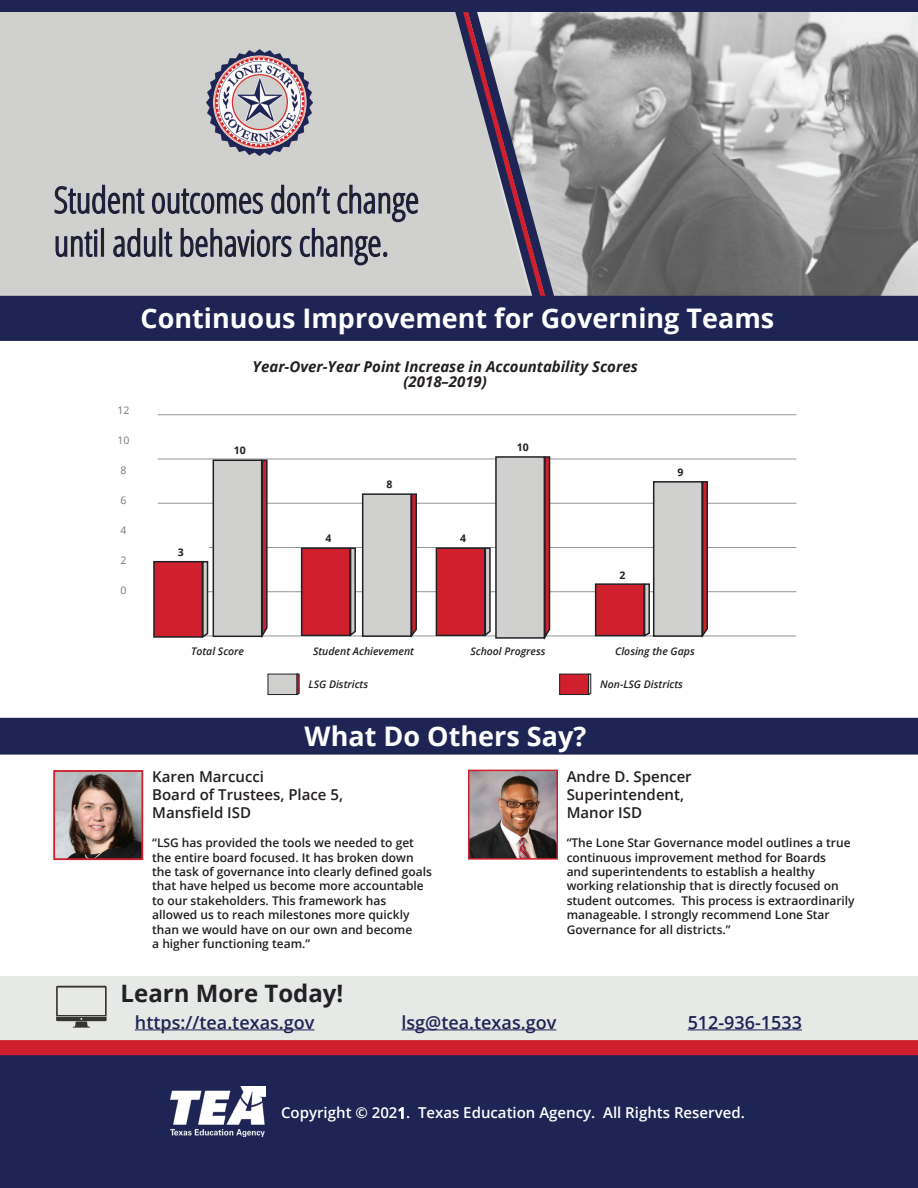
<style>
.page{position:relative;width:918px;height:1188px;background:#fff}
.page>*{position:absolute;margin:0;border:0;box-sizing:border-box;transform-origin:0 0}
.t1{font:300 36px/43.2px "Open Sans Condensed";color:#231f20}
.t2{font:700 27px "Open Sans";color:#fff}
.t3{font:700 24px "Open Sans";color:#212126}
.t4{font:600 18px "Open Sans";color:#1e2454}
.t5{font:600 15px/18px "Open Sans";color:#231f20}
.t6{font:italic 700 15px/15px "Open Sans";color:#231f20;text-align:center}
.t7{font:600 15px "Open Sans";color:#fff}
.t8{font:600 12px/14.4px "Open Sans";color:#231f20}
.t9{font:italic 600 10.5px "Open Sans";color:#231f20}
.t10{font:700 10.5px "Open Sans";color:#231f20}
.t11{font:10.5px "Open Sans";color:#76787b}
</style>
<div class="page">
<svg style="left:0;top:9px;width:918px;height:332px;background:#9d9ea5"></svg>
<img style="left:207px;top:50px;width:106px;height:105px">
<hr style="left:158px;top:414px;width:638px;height:1px;background:#939598">
<div style="left:0;top:976px;width:918px;height:63px;background:#e7e9e7"></div>
<hr style="left:158px;top:547px;width:638px;height:1px;background:#939598">
<div style="left:0;top:0;width:918px;height:9px;background:#1e2454"></div>
<hr style="left:135px;top:1029px;width:179px;height:1px;background:#1e2454">
<hr style="left:401px;top:1029px;width:155px;height:1px;background:#1e2454">
<hr style="left:688px;top:1029px;width:114px;height:1px;background:#1e2454">
<hr style="left:158px;top:503px;width:638px;height:1px;background:#939598">
<hr style="left:158px;top:636px;width:638px;height:1px;background:#939598">
<hr style="left:158px;top:459px;width:638px;height:1px;background:#939598">
<hr style="left:158px;top:591px;width:638px;height:1px;background:#939598">
<svg style="left:594px;top:481px;width:115px;height:157px"></svg>
<svg style="left:435px;top:456px;width:116px;height:184px"></svg>
<svg style="left:300px;top:493px;width:118px;height:145px"></svg>
<svg style="left:153px;top:459px;width:115px;height:179px"></svg>
<svg style="left:559px;top:673px;width:33px;height:22px"></svg>
<svg style="left:267px;top:673px;width:33px;height:22px"></svg>
<div style="left:0;top:718px;width:918px;height:37px;background:#1e2454"></div>
<img style="left:56px;top:773px;width:84px;height:84px">
<div style="left:53px;top:770px;width:90px;height:90px;border:2px solid #d0202e"></div>
<img style="left:471px;top:773px;width:84px;height:84px">
<div style="left:468px;top:770px;width:90px;height:90px;border:2px solid #d0202e"></div>
<svg style="left:73px;top:1027px;width:17px;height:1px"></svg>
<svg style="left:56px;top:986px;width:51px;height:35px"></svg>
<div style="left:0;top:1055px;width:918px;height:133px;background:#1e2454"></div>
<img style="left:171px;top:1087px;width:95px;height:49px">
<div style="left:0;top:1040px;width:918px;height:15px;background:#d0202e"></div>
<p class="t1" style="left:54px;top:177px;width:367px">Student outcomes don’t change until adult behaviors change.</p>
<p class="t11" style="left:117px;top:403px;width:14px">12</p>
<p class="t11" style="left:117px;top:433px;width:14px">10</p>
<p class="t11" style="left:120px;top:463px;width:8px">8</p>
<p class="t11" style="left:120px;top:493px;width:8px">6</p>
<p class="t11" style="left:120px;top:523px;width:8px">4</p>
<p class="t11" style="left:120px;top:553px;width:8px">2</p>
<p class="t11" style="left:120px;top:583px;width:8px">0</p>
<p class="t2" style="left:141px;top:299px;width:635px">Continuous Improvement for Governing Teams</p>
<h1 class="t6" style="left:253px;top:359px;width:387px">Year-Over-Year Point Increase in Accountability Scores (2018–2019)</h1>
<p class="t10" style="left:178px;top:545px;width:7px">3</p>
<p class="t10" style="left:234px;top:443px;width:13px">10</p>
<p class="t10" style="left:325px;top:531px;width:7px">4</p>
<p class="t10" style="left:386px;top:477px;width:7px">8</p>
<p class="t10" style="left:460px;top:531px;width:7px">4</p>
<p class="t10" style="left:517px;top:440px;width:13px">10</p>
<p class="t10" style="left:619px;top:568px;width:7px">2</p>
<p class="t10" style="left:677px;top:465px;width:7px">9</p>
<p class="t9" style="left:191px;top:644px;width:55px">Total Score</p>
<p class="t9" style="left:313px;top:644px;width:103px">Student Achievement</p>
<p class="t9" style="left:470px;top:644px;width:77px">School Progress</p>
<p class="t9" style="left:615px;top:644px;width:81px">Closing the Gaps</p>
<p class="t9" style="left:308px;top:677px;width:61px">LSG Districts</p>
<p class="t9" style="left:600px;top:677px;width:84px">Non-LSG Districts</p>
<p class="t2" style="left:305px;top:717px;width:283px">What Do Others Say?</p>
<p class="t5" style="left:152px;top:768px;width:192px">Karen Marcucci<br>Board of Trustees, Place 5,</p>
<h1 class="t5" style="left:152px;top:804px;width:100px">Mansfield ISD</h1>
<p class="t8" style="left:152px;top:835px;width:263px">“LSG has provided the tools we needed to get</p>
<p class="t8" style="left:152px;top:850px;width:281px">the entire board focused. It has broken down the task of governance into clearly defined goals</p>
<p class="t8" style="left:152px;top:879px;width:273px">that have helped us become more accountable</p>
<p class="t8" style="left:152px;top:893px;width:259px">to our stakeholders. This framework has allowed us to reach milestones more quickly</p>
<p class="t8" style="left:152px;top:922px;width:262px">than we would have on our own and become a higher functioning team.”</p>
<h2 class="t3" style="left:121px;top:977px;width:224px">Learn More Today!</h2>
<h1 class="t4" style="left:135px;top:1010px;width:181px">https://tea.texas.gov</h1>
<h1 class="t4" style="left:401px;top:1010px;width:156px">lsg@tea.texas.gov</h1>
<p class="t5" style="left:567px;top:768px;width:127px">Andre D. Spencer</p>
<p class="t5" style="left:567px;top:786px;width:119px">Superintendent,</p>
<h1 class="t5" style="left:567px;top:804px;width:77px">Manor ISD</h1>
<p class="t8" style="left:567px;top:835px;width:286px">“The Lone Star Governance model outlines a true continuous improvement method for Boards and superintendents to establish a healthy</p>
<p class="t8" style="left:567px;top:879px;width:274px">working relationship that is directly focused on</p>
<p class="t8" style="left:567px;top:893px;width:289px">student outcomes. This process is extraordinarily manageable. I strongly recommend Lone Star<br>Governance for all districts.”</p>
<p class="t4" style="left:688px;top:1010px;width:116px">512-936-1533</p>
<p class="t7" style="left:281px;top:1103px;width:465px">Copyright © 2021. Texas Education Agency. All Rights Reserved.</p>
</div>
